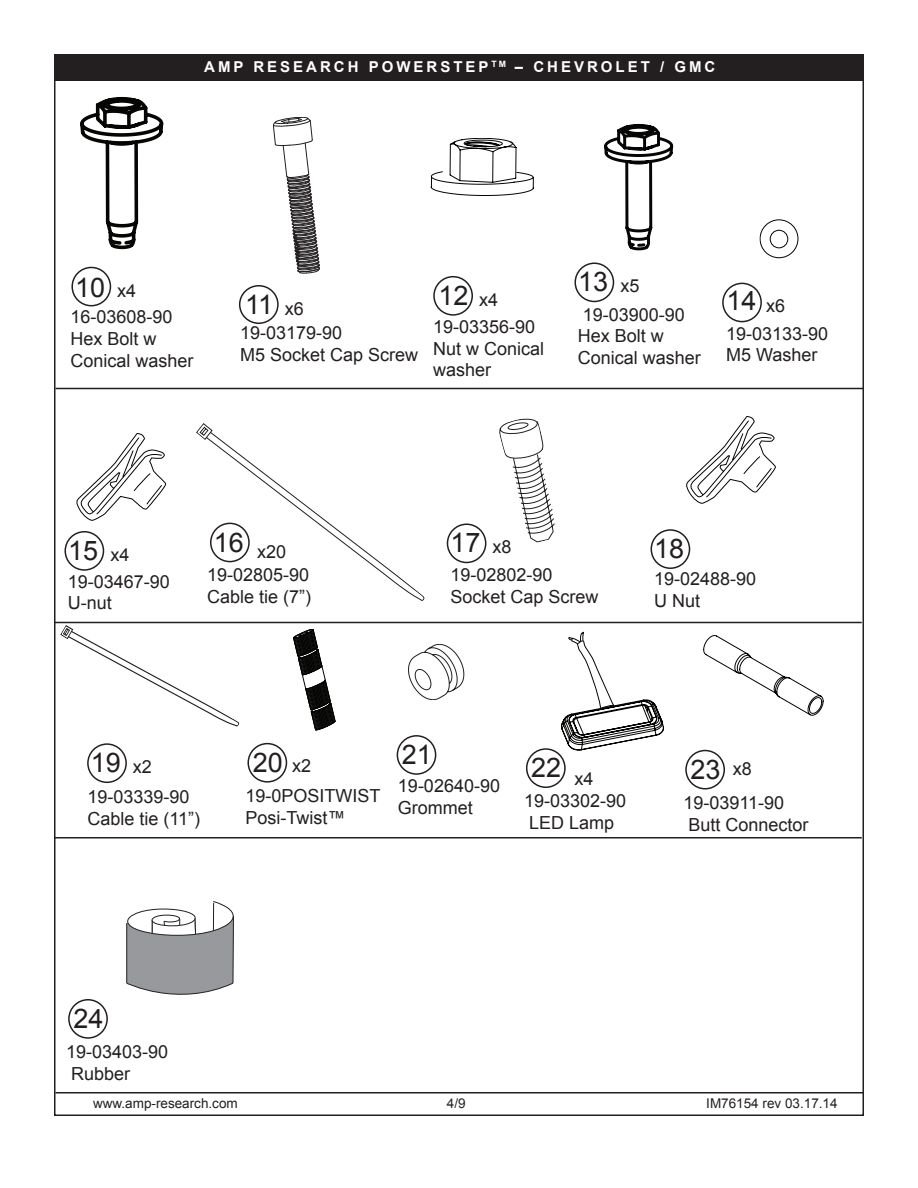
<style>
.page{position:relative;width:918px;height:1188px;background:#fff}
.page>*{position:absolute;margin:0;border:0;box-sizing:border-box;transform-origin:0 0}
.t1{font:27px "Arial";color:#231f20}
.t2{font:18px/21.6px "Arial";color:#231f20}
.t3{font:700 15px "Arial";letter-spacing:.2em;color:#fff}
.t4{font:13.5px "Arial";color:#231f20}
.s1{font-size:18px}
</style>
<div class="page">
<div style="left:54px;top:55px;width:809px;height:26px;background:#231f20"></div>
<svg style="left:408px;top:644px;width:56px;height:56px"></svg>
<div style="left:447px;top:524px;width:39px;height:39px;border:2px solid #231f20;border-radius:50%"></div>
<div style="left:397px;top:735px;width:39px;height:40px;border:2px solid #231f20;border-radius:50%"></div>
<div style="left:87px;top:743px;width:40px;height:40px;border:2px solid #231f20;border-radius:50%"></div>
<svg style="left:196px;top:423px;width:229px;height:178px"></svg>
<svg style="left:499px;top:418px;width:56px;height:125px"></svg>
<svg style="left:60px;top:621px;width:180px;height:106px"></svg>
<div style="left:574px;top:262px;width:40px;height:40px;border:2px solid #231f20;border-radius:50%"></div>
<div style="left:722px;top:283px;width:40px;height:39px;border:2px solid #231f20;border-radius:50%"></div>
<svg style="left:76px;top:433px;width:90px;height:88px"></svg>
<div style="left:64px;top:531px;width:40px;height:40px;border:2px solid #231f20;border-radius:50%"></div>
<div style="left:71px;top:267px;width:40px;height:39px;border:2px solid #231f20;border-radius:50%"></div>
<div style="left:433px;top:276px;width:40px;height:40px;border:2px solid #231f20;border-radius:50%"></div>
<div style="left:239px;top:285px;width:40px;height:39px;border:2px solid #231f20;border-radius:50%"></div>
<div style="left:526px;top:748px;width:40px;height:40px;border:2px solid #231f20;border-radius:50%"></div>
<svg style="left:273px;top:117px;width:47px;height:156px"></svg>
<div style="left:770px;top:230px;width:18px;height:18px;border:1px solid #050504;border-radius:50%"></div>
<div style="left:760px;top:220px;width:38px;height:38px;border:1px solid #050504;border-radius:50%"></div>
<hr style="left:56px;top:1092px;width:808px;height:2px;background:#231f20">
<svg style="left:561px;top:631px;width:103px;height:119px"></svg>
<div style="left:685px;top:750px;width:40px;height:40px;border:2px solid #231f20;border-radius:50%"></div>
<svg style="left:703px;top:635px;width:121px;height:81px"></svg>
<svg style="left:686px;top:416px;width:90px;height:88px"></svg>
<div style="left:651px;top:529px;width:39px;height:40px;border:2px solid #231f20;border-radius:50%"></div>
<svg style="left:604px;top:124px;width:69px;height:126px"></svg>
<svg style="left:80px;top:97px;width:83px;height:152px"></svg>
<svg style="left:431px;top:138px;width:102px;height:58px"></svg>
<div style="left:247px;top:743px;width:40px;height:40px;border:2px solid #231f20;border-radius:50%"></div>
<svg style="left:293px;top:629px;width:43px;height:102px"></svg>
<div style="left:68px;top:999px;width:40px;height:40px;border:2px solid #231f20;border-radius:50%"></div>
<svg style="left:126px;top:901px;width:108px;height:94px"></svg>
<hr style="left:56px;top:388px;width:808px;height:1px;background:#231f20">
<hr style="left:54px;top:622px;width:808px;height:1px;background:#231f20">
<hr style="left:54px;top:837px;width:808px;height:1px;background:#231f20">
<p class="t3" style="left:204px;top:57px;width:513px">AMP RESEARCH POWERSTEP <sup>TM</sup> – CHEVROLET / GMC</p>
<h1 class="t1" style="left:578px;top:264px;width:63px">13 <span class="s1">x5</span></h1>
<p class="t2" style="left:578px;top:304px;width:125px">1 9-03900-90<br>Hex Bolt w<br>Conical washer</p>
<h1 class="t1" style="left:75px;top:269px;width:32px">1 0</h1>
<h1 class="t1" style="left:438px;top:278px;width:61px">12 <span class="s1">x4</span></h1>
<p class="t2" style="left:433px;top:316px;width:113px">1 9-03356-90<br>Nut w Conical washer</p>
<p class="t2" style="left:71px;top:277px;width:104px;line-height:26.7px;text-align:center">x4<br>1 6-03608-90</p>
<p class="t2" style="left:70px;top:328px;width:125px">Hex Bolt w<br>Conical washer</p>
<h1 class="t1" style="left:245px;top:287px;width:60px">11 <span class="s1">x6</span></h1>
<h1 class="t1" style="left:726px;top:283px;width:32px">1 4</h1>
<p class="t2" style="left:240px;top:322px;width:180px">1 9-031 79-90<br>M5 Socket Cap Screw</p>
<p class="t2" style="left:766px;top:295px;width:21px">x6</p>
<p class="t2" style="left:726px;top:323px;width:104px">1 9-031 33-90<br>M5 Washer</p>
<h1 class="t1" style="left:68px;top:533px;width:63px">15 <span class="s1">x4</span></h1>
<p class="t2" style="left:68px;top:571px;width:104px">1 9-03467-90<br>U-nut</p>
<h1 class="t1" style="left:214px;top:524px;width:32px">1 6</h1>
<p class="t2" style="left:257px;top:541px;width:31px">x20</p>
<p class="t2" style="left:207px;top:565px;width:106px">1 9-02805-90<br>Cable tie (7”)</p>
<h1 class="t1" style="left:450px;top:525px;width:63px">17 <span class="s1">x8</span></h1>
<p class="t2" style="left:450px;top:565px;width:150px">1 9-02802-90<br>Socket Cap Screw</p>
<h1 class="t1" style="left:654px;top:531px;width:32px">1 8</h1>
<p class="t2" style="left:654px;top:568px;width:104px">1 9-02488-90<br>U Nut</p>
<h1 class="t1" style="left:91px;top:745px;width:63px">19 <span class="s1">x2</span></h1>
<p class="t2" style="left:87px;top:786px;width:114px">1 9-03339-90<br>Cable tie (11 ”)</p>
<h1 class="t1" style="left:253px;top:745px;width:32px">20</h1>
<p class="t2" style="left:246px;top:785px;width:137px">1 9-0POSITWIST<br>Posi-Twist™</p>
<p class="t2" style="left:292px;top:755px;width:21px">x2</p>
<h1 class="t1" style="left:402px;top:737px;width:24px">21</h1>
<p class="t2" style="left:398px;top:775px;width:104px">1 9-02640-90<br>Grommet</p>
<h1 class="t1" style="left:531px;top:750px;width:32px">22</h1>
<p class="t2" style="left:524px;top:791px;width:104px">1 9-03302-90<br>LED Lamp</p>
<p class="t2" style="left:574px;top:768px;width:21px">x4</p>
<h1 class="t1" style="left:691px;top:752px;width:32px">23</h1>
<p class="t2" style="left:683px;top:792px;width:127px">1 9-03911 -90<br>Butt Connector</p>
<p class="t2" style="left:733px;top:758px;width:21px">x8</p>
<h1 class="t1" style="left:73px;top:1001px;width:32px">24</h1>
<p class="t2" style="left:66px;top:1041px;width:104px">1 9-03403-90<br>Rubber</p>
<p class="t4" style="left:93px;top:1094px;width:146px">www.amp-research.com</p>
<p class="t4" style="left:455px;top:1095px;width:13px">/9</p>
<p class="t4" style="left:706px;top:1095px;width:133px">IM761 54 rev 03.1 7.1 4</p>
</div>
